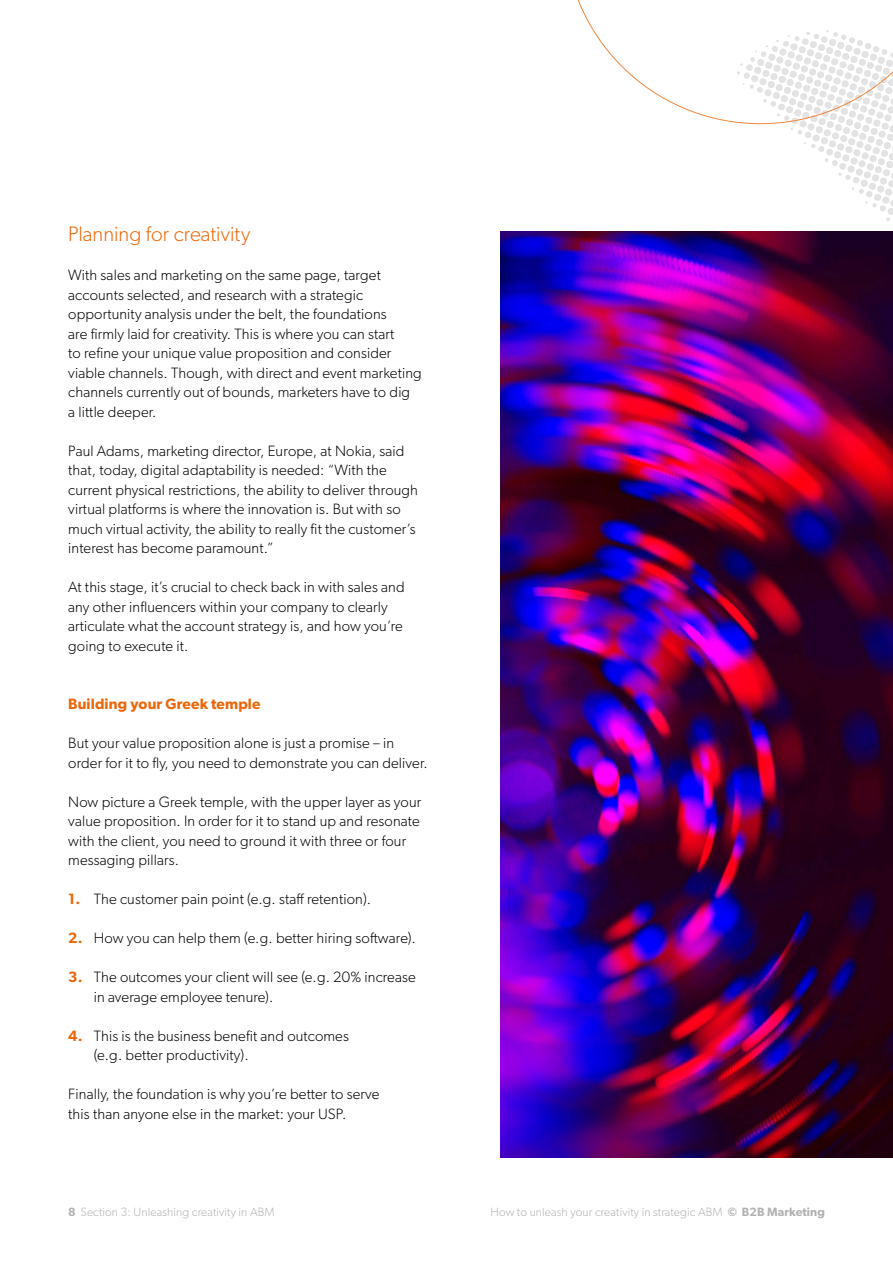
<style>
.page{position:relative;width:893px;height:1263px;background:#fff}
.page>*{position:absolute;margin:0;border:0;box-sizing:border-box;transform-origin:0 0}
.t1{font:300 21px "Gibson";letter-spacing:.005em;color:#ec6608}
.t2{font:300 15px/19.5px "Gibson";letter-spacing:.01em;color:#000}
.t3{font:600 15px "Gibson";letter-spacing:.01em;color:#ec6608}
.t4{font:300 12px "Gibson";letter-spacing:.01em;color:#b3b2b2}
.s1{font-weight:600;color:#ec6608}
.s2{font-weight:600}
.s3{font-weight:700}
</style>
<div class="page">
<svg style="left:564px;top:0;width:329px;height:232px"></svg>
<img style="left:500px;top:232px;width:393px;height:926px">
<h1 class="t1" style="left:68px;top:221px;width:184px">Planning for creativity</h1>
<p class="t2" style="left:68px;top:265px;width:355px">With sales and marketing on the same page, target accounts selected, and research with a strategic opportunity analysis under the belt, the foundations<br>are firmly laid for creativity. This is where you can start<br>to refine your unique value proposition and consider viable channels. Though, with direct and event marketing channels currently out of bounds, marketers have to dig<br>a little deeper.</p>
<p class="t2" style="left:68px;top:440px;width:351px">Paul Adams, marketing director, Europe, at Nokia, said that, today, digital adaptability is needed: “With the current physical restrictions, the ability to deliver through virtual platforms is where the innovation is. But with so much virtual activity, the ability to really fit the customer’s interest has become paramount.”</p>
<p class="t2" style="left:68px;top:577px;width:338px">At this stage, it’s crucial to check back in with sales and any other influencers within your company to clearly articulate what the account strategy is, and how you’re going to execute it.</p>
<p class="t3" style="left:68px;top:695px;width:194px">Building your Greek temple</p>
<p class="t2" style="left:68px;top:733px;width:361px">But your value proposition alone is just a promise – in order for it to fly, you need to demonstrate you can deliver.</p>
<p class="t2" style="left:68px;top:791px;width:355px">Now picture a Greek temple, with the upper layer as your value proposition. In order for it to stand up and resonate with the client, you need to ground it with three or four messaging pillars.</p>
<p class="t2" style="left:68px;top:889px;width:304px"><span class="s1">1.</span> The customer pain point (e.g. staff retention).</p>
<p class="t2" style="left:68px;top:928px;width:349px"><span class="s1">2.</span> How you can help them (e.g. better hiring software).</p>
<p class="t2" style="left:94px;top:967px;width:324px;text-indent:-26px"><span class="s1">3.</span> The outcomes your client will see (e.g. 20% increase in average employee tenure).</p>
<p class="t2" style="left:94px;top:1025px;width:257px;text-indent:-26px"><span class="s1">4.</span> This is the business benefit and outcomes (e.g. better productivity).</p>
<p class="t2" style="left:68px;top:1084px;width:313px">Finally, the foundation is why you’re better to serve this than anyone else in the market: your USP.</p>
<p class="t4" style="left:68px;top:1205px;width:208px"><span class="s2">8</span> Section 3: Unleashing creativity in ABM</p>
<p class="t4" style="left:490px;top:1205px;width:336px">How to unleash your creativity in strategic ABM <span class="s3">©</span> <span class="s2">B2B Marketing</span></p>
</div>
